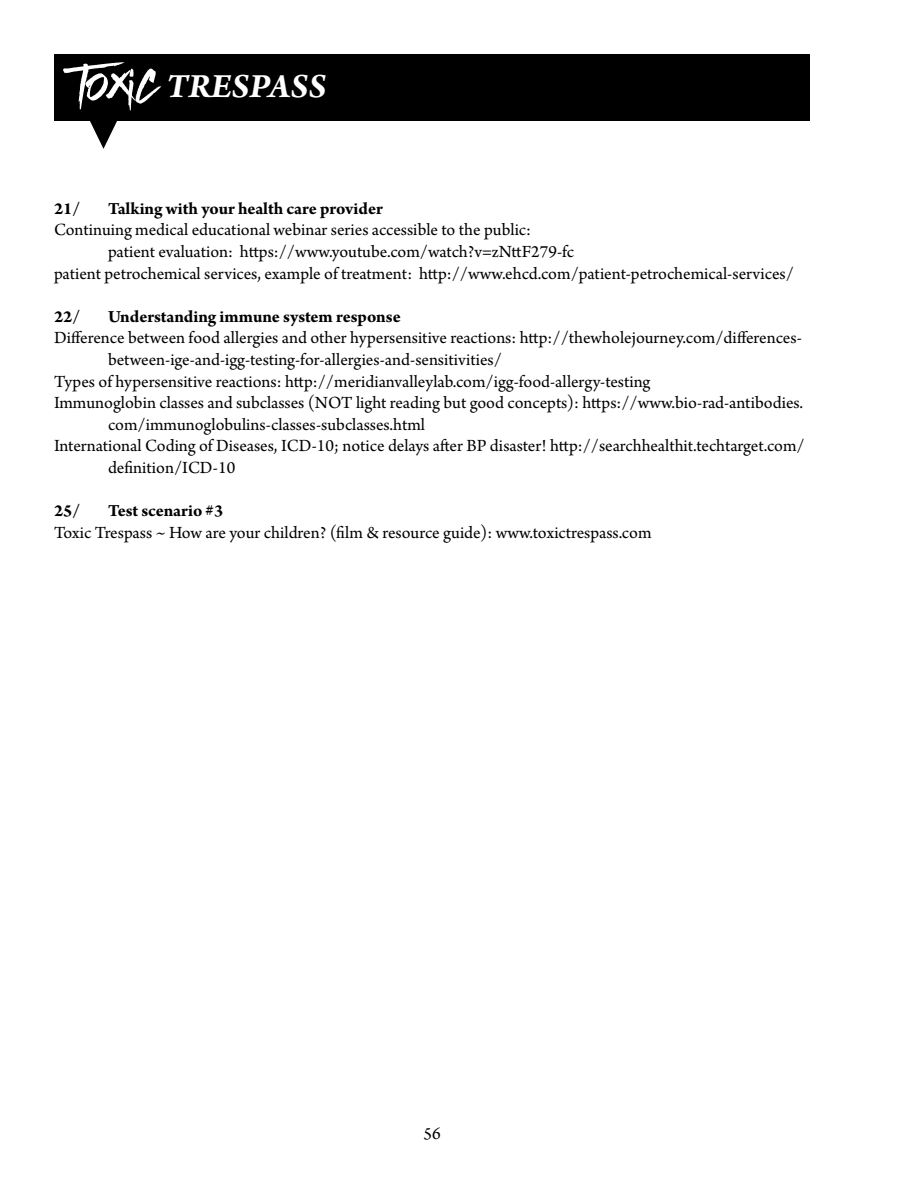
<style>
.page{position:relative;width:918px;height:1188px;background:#fff}
.page>*{position:absolute;margin:0;border:0;box-sizing:border-box;transform-origin:0 0}
.t1{font:italic 700 36px "Arno Pro";color:#fff}
.t2{font:18px "Arno Pro";color:#000}
.t3{font:700 18px "Arno Pro";letter-spacing:-.005em;color:#000}
.s1{font-family:"Sickamore";font-weight:400;font-style:normal;font-size:54px}
</style>
<div class="page">
<div style="left:54px;top:54px;width:756px;height:67px;background:#000"></div>
<svg style="left:90px;top:121px;width:27px;height:28px"></svg>
<h1 class="t1" style="left:76px;top:65px;width:251px"><span class="s1">Toxic</span> TRESPASS</h1>
<p class="t3" style="left:54px;top:198px;width:28px">21/</p>
<p class="t3" style="left:108px;top:198px;width:276px">Talking with your health care provider</p>
<p class="t2" style="left:54px;top:220px;width:479px">Continuing medical educational webinar series accessible to the public:</p>
<p class="t2" style="left:108px;top:241px;width:468px">patient evaluation: https://www.youtube.com/watch?v=zNttF279-fc</p>
<p class="t2" style="left:54px;top:263px;width:742px">patient petrochemical services, example of treatment: http://www.ehcd.com/patient-petrochemical-services/</p>
<p class="t3" style="left:54px;top:306px;width:28px">22/</p>
<p class="t3" style="left:108px;top:306px;width:294px">Understanding immune system response</p>
<p class="t2" style="left:54px;top:328px;width:749px">Difference between food allergies and other hypersensitive reactions: http://thewholejourney.com/differences-</p>
<p class="t2" style="left:108px;top:349px;width:395px">between-ige-and-igg-testing-for-allergies-and-sensitivities/</p>
<p class="t2" style="left:54px;top:371px;width:598px">Types of hypersensitive reactions: http://meridianvalleylab.com/igg-food-allergy-testing</p>
<p class="t2" style="left:54px;top:393px;width:751px">Immunoglobin classes and subclasses (NOT light reading but good concepts): https://www.bio-rad-antibodies.</p>
<p class="t2" style="left:108px;top:414px;width:319px">com/immunoglobulins-classes-subclasses.html</p>
<p class="t2" style="left:54px;top:436px;width:752px">International Coding of Diseases, ICD-10; notice delays after BP disaster! http://searchhealthit.techtarget.com/</p>
<p class="t2" style="left:108px;top:457px;width:129px">definition/ICD-10</p>
<p class="t3" style="left:54px;top:500px;width:28px">25/</p>
<p class="t3" style="left:108px;top:500px;width:117px">Test scenario #3</p>
<p class="t2" style="left:54px;top:522px;width:599px">Toxic Trespass ~ How are your children? (film &amp; resource guide): www.toxictrespass.com</p>
<p class="t2" style="left:423px;top:1123px;width:19px">56</p>
</div>
